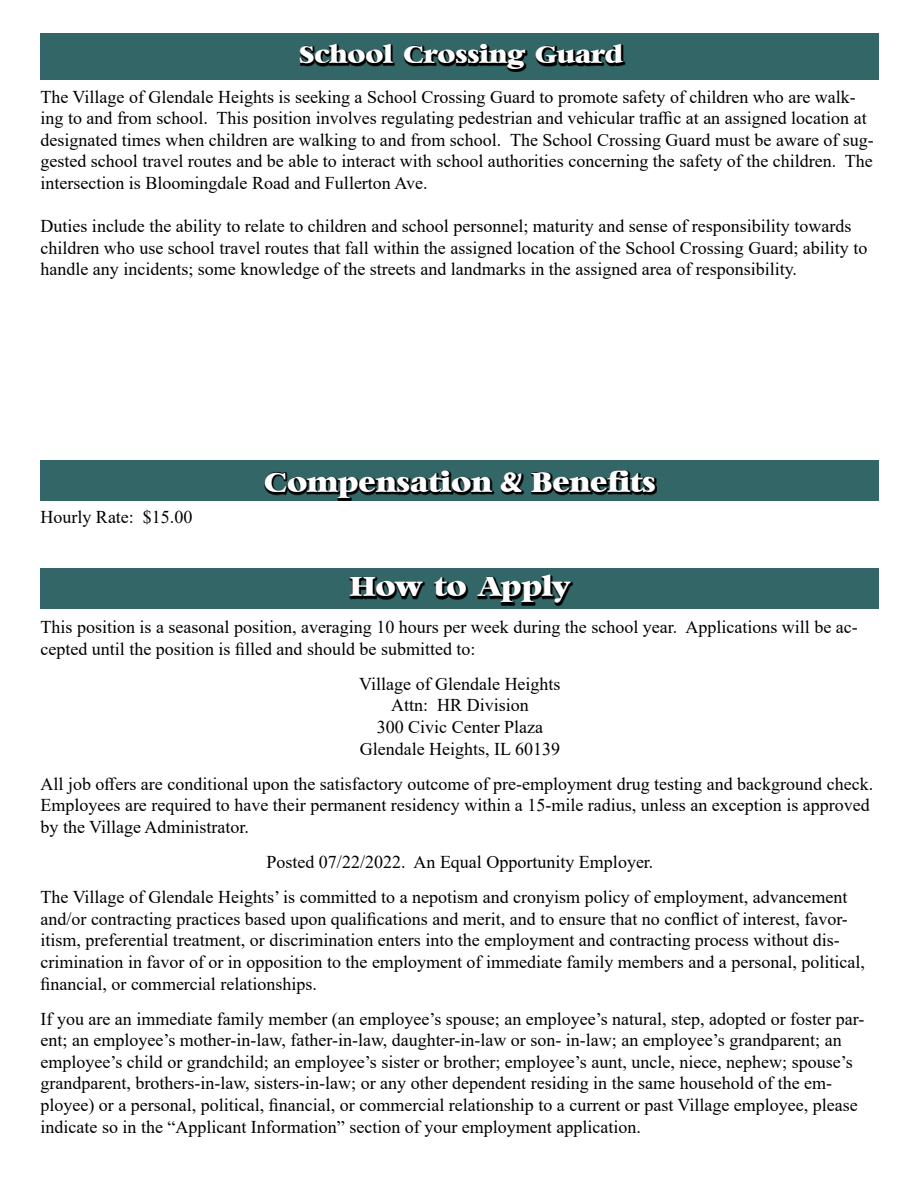
<style>
.page{position:relative;width:918px;height:1188px;background:#fff}
.page>*{position:absolute;margin:0;border:0;box-sizing:border-box;transform-origin:0 0}
.t1{font:700 27px "Bambi";color:#fff}
.t2{font:700 24px "Bambi";color:#fff}
.t3{font:18px/21.6px "Times New Roman";color:#000}
.s1{font-family:"Windsor BT";font-weight:400}
</style>
<div class="page">
<div style="left:40px;top:33px;width:839px;height:46px;background:#366"></div>
<svg style="left:300px;top:44px;width:325px;height:28px"></svg>
<div style="left:40px;top:461px;width:839px;height:40px;background:#366"></div>
<div style="left:40px;top:568px;width:839px;height:40px;background:#366"></div>
<svg style="left:265px;top:470px;width:392px;height:31px"></svg>
<svg style="left:350px;top:575px;width:223px;height:31px"></svg>
<h2 class="t2" style="left:299px;top:44px;width:325px">School Crossing Guard</h2>
<p class="t3" style="left:40px;top:85px;width:835px">The Village of Glendale Heights is seeking a School Crossing Guard to promote safety of children who are walk&shy;ing to and from school. This position involves regulating pedestrian and vehicular traffic at an assigned location at designated times when children are walking to and from school. The School Crossing Guard must be aware of sug&shy;gested school travel routes and be able to interact with school authorities concerning the safety of the children. The intersection is Bloomingdale Road and Fullerton Ave.</p>
<p class="t3" style="left:40px;top:215px;width:828px">Duties include the ability to relate to children and school personnel; maturity and sense of responsibility towards children who use school travel routes that fall within the assigned location of the School Crossing Guard; ability to handle any incidents; some knowledge of the streets and landmarks in the assigned area of responsibility.</p>
<p class="t3" style="left:40px;top:505px;width:153px">Hourly Rate: $15.00</p>
<h1 class="t1" style="left:264px;top:470px;width:393px">Compensation <span class="s1">&amp;</span> Benefits</h1>
<h1 class="t1" style="left:350px;top:575px;width:221px">How to Apply</h1>
<p class="t3" style="left:40px;top:616px;width:819px">This position is a seasonal position, averaging 10 hours per week during the school year. Applications will be ac&shy;cepted until the position is filled and should be submitted to:</p>
<p class="t3" style="left:359px;top:672px;width:203px;text-align:center">Village of Glendale Heights<br>Attn: HR Division<br>300 Civic Center Plaza<br>Glendale Heights, IL 60139</p>
<p class="t3" style="left:41px;top:772px;width:834px">All job offers are conditional upon the satisfactory outcome of pre-employment drug testing and background check.<br>Employees are required to have their permanent residency within a 15-mile radius, unless an exception is approved by the Village Administrator.</p>
<p class="t3" style="left:41px;top:844px;width:809px;line-height:35.1px;text-indent:226px">Posted 07/22/2022. An Equal Opportunity Employer.<br>The Village of Glendale Heights’ is committed to a nepotism and cronyism policy of employment, advancement</p>
<p class="t3" style="left:41px;top:907px;width:826px">and/or contracting practices based upon qualifications and merit, and to ensure that no conflict of interest, favor&shy;itism, preferential treatment, or discrimination enters into the employment and contracting process without dis&shy;crimination in favor of or in opposition to the employment of immediate family members and a personal, political, financial, or commercial relationships.</p>
<p class="t3" style="left:41px;top:1007px;width:825px">If you are an immediate family member (an employee’s spouse; an employee’s natural, step, adopted or foster par&shy;ent; an employee’s mother-in-law, father-in-law, daughter-in-law or son- in-law; an employee’s grandparent; an employee’s child or grandchild; an employee’s sister or brother; employee’s aunt, uncle, niece, nephew; spouse’s grandparent, brothers-in-law, sisters-in-law; or any other dependent residing in the same household of the em&shy;ployee) or a personal, political, financial, or commercial relationship to a current or past Village employee, please indicate so in the “Applicant Information” section of your employment application.</p>
</div>
